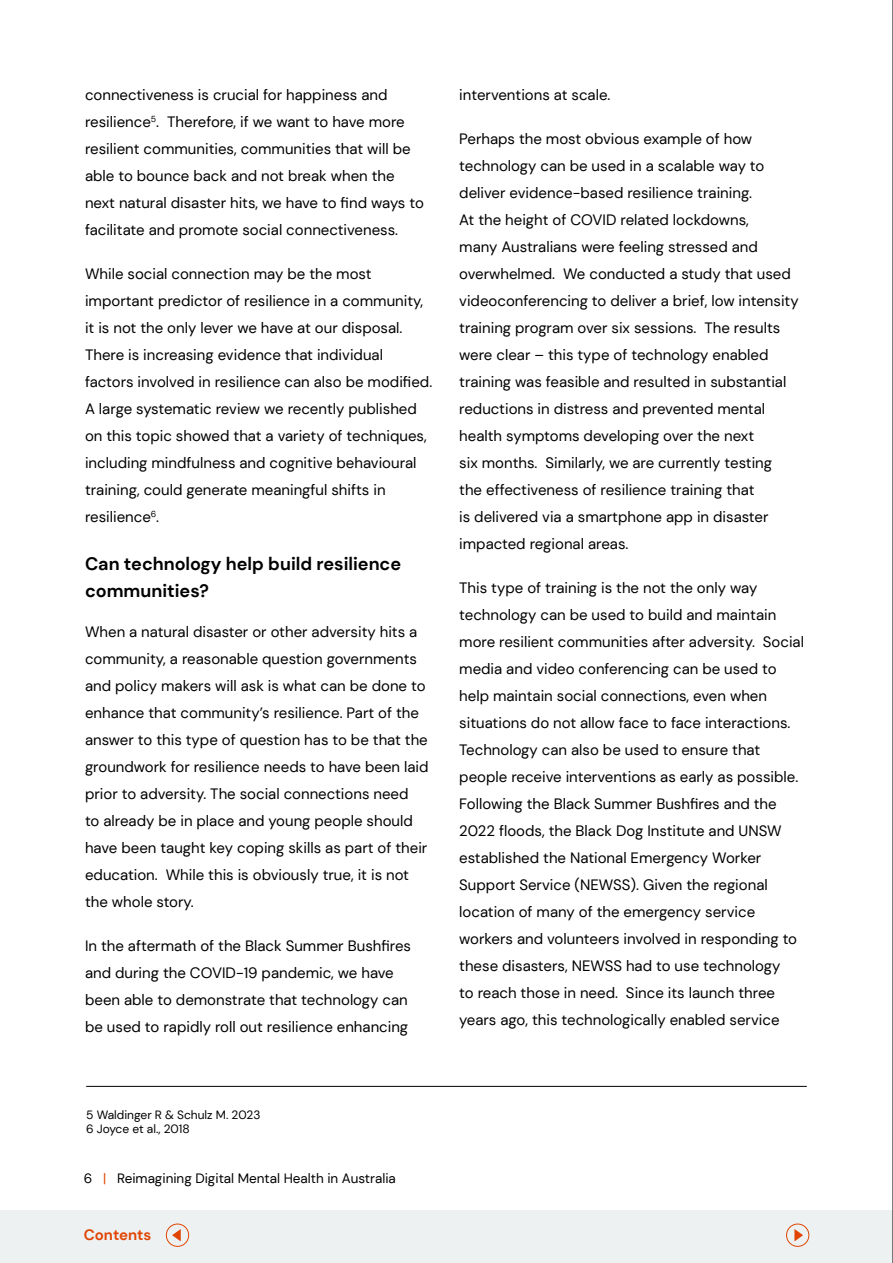
<style>
.page{position:relative;width:893px;height:1263px;background:#fff}
.page>*{position:absolute;margin:0;border:0;box-sizing:border-box;transform-origin:0 0}
.t1{font:700 18px/27px "DM Sans";color:#000}
.t2{font:15px/27px "DM Sans";color:#000}
.t3{font:700 15px "DM Sans";color:#e14504}
.t4{font:13.5px "DM Sans";color:#000}
.t5{font:12px "DM Sans";color:#000}
.s1{color:#e14504}
</style>
<div class="page">
<div style="left:0;top:1210px;width:893px;height:53px;background:#edf1f2"></div>
<hr style="left:892px;top:0;width:1px;height:1263px;background:#000">
<hr style="left:86px;top:1086px;width:721px;height:1px;background:#000">
<div style="left:166px;top:1224px;width:23px;height:23px;border:1px solid #e14504;border-radius:50%"></div>
<svg style="left:172px;top:1229px;width:9px;height:12px"></svg>
<div style="left:786px;top:1224px;width:23px;height:23px;border:1px solid #e14504;border-radius:50%"></div>
<svg style="left:794px;top:1229px;width:9px;height:12px"></svg>
<p class="t2" style="left:85px;top:81px;width:340px">connectiveness is crucial for happiness and resilience<sup>5</sup>. Therefore, if we want to have more resilient communities, communities that will be able to bounce back and not break when the next natural disaster hits, we have to find ways to facilitate and promote social connectiveness.</p>
<p class="t2" style="left:85px;top:260px;width:349px">While social connection may be the most important predictor of resilience in a community, it is not the only lever we have at our disposal.<br>There is increasing evidence that individual factors involved in resilience can also be modified.<br>A large systematic review we recently published on this topic showed that a variety of techniques, including mindfulness and cognitive behavioural training, could generate meaningful shifts in resilience<sup>6</sup>.</p>
<h4 class="t1" style="left:85px;top:550px;width:318px">Can technology help build resilience communities?</h4>
<p class="t2" style="left:85px;top:618px;width:345px">When a natural disaster or other adversity hits a community, a reasonable question governments and policy makers will ask is what can be done to enhance that community’s resilience. Part of the answer to this type of question has to be that the groundwork for resilience needs to have been laid prior to adversity. The social connections need<br>to already be in place and young people should have been taught key coping skills as part of their education. While this is obviously true, it is not the whole story.</p>
<p class="t2" style="left:85px;top:932px;width:328px">In the aftermath of the Black Summer Bushfires and during the COVID-19 pandemic, we have been able to demonstrate that technology can be used to rapidly roll out resilience enhancing</p>
<p class="t2" style="left:459px;top:81px;width:153px">interventions at scale.</p>
<p class="t2" style="left:459px;top:125px;width:341px">Perhaps the most obvious example of how technology can be used in a scalable way to deliver evidence-based resilience training.<br>At the height of COVID related lockdowns,<br>many Australians were feeling stressed and overwhelmed. We conducted a study that used videoconferencing to deliver a brief, low intensity training program over six sessions. The results were clear – this type of technology enabled training was feasible and resulted in substantial reductions in distress and prevented mental health symptoms developing over the next<br>six months. Similarly, we are currently testing the effectiveness of resilience training that<br>is delivered via a smartphone app in disaster impacted regional areas.</p>
<p class="t2" style="left:459px;top:574px;width:346px">This type of training is the not the only way technology can be used to build and maintain more resilient communities after adversity. Social media and video conferencing can be used to help maintain social connections, even when situations do not allow face to face interactions.<br>Technology can also be used to ensure that people receive interventions as early as possible.<br>Following the Black Summer Bushfires and the 2022 floods, the Black Dog Institute and UNSW established the National Emergency Worker Support Service (NEWSS). Given the regional location of many of the emergency service workers and volunteers involved in responding to these disasters, NEWSS had to use technology<br>to reach those in need. Since its launch three years ago, this technologically enabled service</p>
<p class="t5" style="left:86px;top:1107px;width:176px">5 Waldinger R &amp; Schulz M. 2023</p>
<p class="t5" style="left:86px;top:1122px;width:105px">6 Joyce et al., 2018</p>
<p class="t4" style="left:84px;top:1170px;width:313px">6 <span class="s1">|</span> Reimagining Digital Mental Health in Australia</p>
<p class="t3" style="left:84px;top:1226px;width:69px">Contents</p>
</div>
